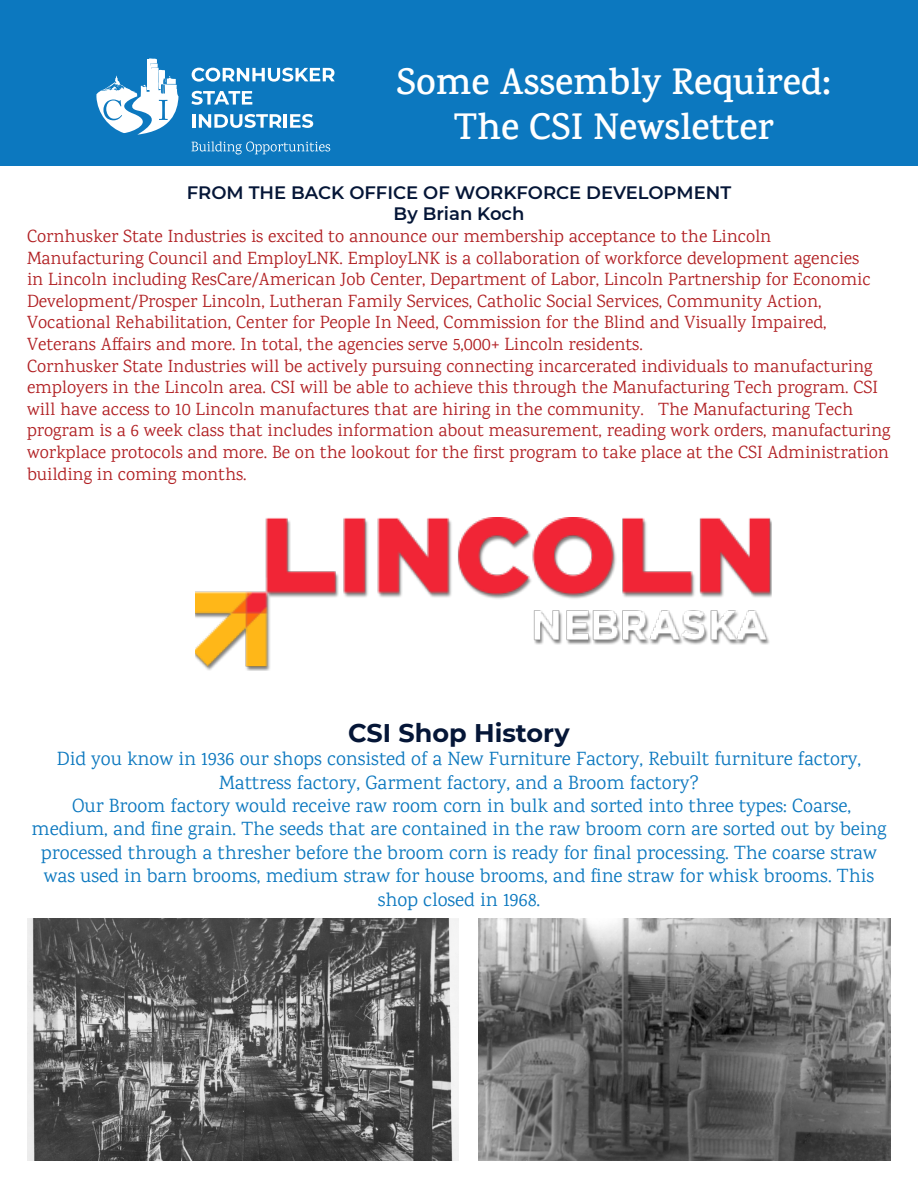
<style>
.page{position:relative;width:918px;height:1188px;background:#fff}
.page>*{position:absolute;margin:0;border:0;box-sizing:border-box;transform-origin:0 0}
.t1{font:600 37.5px "Karma";color:#fff}
.t2{font:700 25.5px "Montserrat";color:#051637}
.t3{font:19.5px/23.4px "Karma";color:#0c78bf;text-align:center}
.t4{font:18px/21.6px "Karma";color:#b12023}
.t5{font:600 18px "Montserrat";color:#051637}
</style>
<div class="page">
<div style="left:0;top:0;width:918px;height:165px;background:#0c78bf"></div>
<svg style="left:96px;top:58px;width:83px;height:77px"></svg>
<svg style="left:191px;top:141px;width:139px;height:13px"></svg>
<svg style="left:192px;top:68px;width:143px;height:14px"></svg>
<svg style="left:191px;top:91px;width:61px;height:14px"></svg>
<hr style="left:192px;top:114px;width:4px;height:14px;background:#fff">
<svg style="left:199px;top:114px;width:83px;height:14px"></svg>
<hr style="left:284px;top:114px;width:3px;height:14px;background:#fff">
<svg style="left:290px;top:114px;width:23px;height:14px"></svg>
<img style="left:195px;top:517px;width:576px;height:154px">
<img style="left:27px;top:918px;width:432px;height:243px">
<img style="left:478px;top:918px;width:413px;height:243px">
<p class="t1" style="left:397px;top:59px;width:436px">Some Assembly Required:</p>
<p class="t1" style="left:454px;top:104px;width:322px">The CSI Newsletter</p>
<p class="t5" style="left:187px;top:180px;width:546px">FROM THE BACK OFFICE OF WORKFORCE DEVELOPMENT</p>
<p class="t5" style="left:394px;top:201px;width:132px">By Brian Koch</p>
<p class="t4" style="left:27px;top:225px;width:845px">Cornhusker State Industries is excited to announce our membership acceptance to the Lincoln Manufacturing Council and EmployLNK. EmployLNK is a collaboration of workforce development agencies in Lincoln including ResCare/American Job Center, Department of Labor, Lincoln Partnership for Economic Development/Prosper Lincoln, Lutheran Family Services, Catholic Social Services, Community Action, Vocational Rehabilitation, Center for People In Need, Commission for the Blind and Visually Impaired, Veterans Affairs and more. In total, the agencies serve 5,000+ Lincoln residents.</p>
<p class="t4" style="left:27px;top:355px;width:865px">Cornhusker State Industries will be actively pursuing connecting incarcerated individuals to manufacturing employers in the Lincoln area. CSI will be able to achieve this through the Manufacturing Tech program. CSI will have access to 10 Lincoln manufactures that are hiring in the community. The Manufacturing Tech program is a 6 week class that includes information about measurement, reading work orders, manufacturing workplace protocols and more. Be on the lookout for the first program to take place at the CSI Administration building in coming months.</p>
<p class="t2" style="left:348px;top:714px;width:223px">CSI Shop History</p>
<p class="t3" style="left:32px;top:747px;width:856px">Did you know in 1936 our shops consisted of a New Furniture Factory, Rebuilt furniture factory, Mattress factory, Garment factory, and a Broom factory?<br>Our Broom factory would receive raw room corn in bulk and sorted into three types: Coarse, medium, and fine grain. The seeds that are contained in the raw broom corn are sorted out by being processed through a thresher before the broom corn is ready for final processing. The coarse straw was used in barn brooms, medium straw for house brooms, and fine straw for whisk brooms. This shop closed in 1968.</p>
</div>
